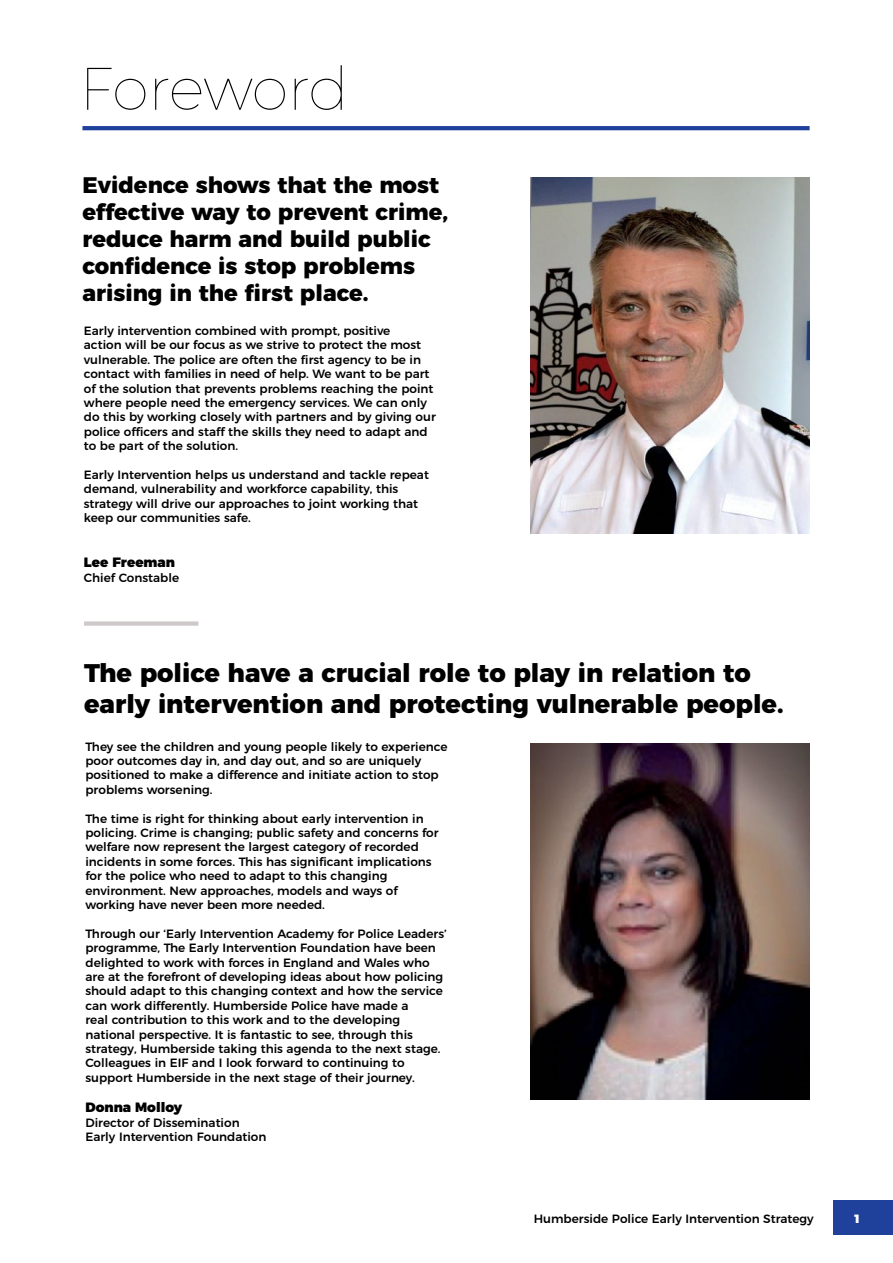
<style>
.page{position:relative;width:893px;height:1263px;background:#fff}
.page>*{position:absolute;margin:0;border:0;box-sizing:border-box;transform-origin:0 0}
.t1{font:100 60px "Montserrat";color:#000}
.t2{font:800 25.5px/30.6px "Montserrat";color:#000}
.t3{font:800 22.5px/27px "Montserrat";color:#000}
.t4{font:900 13.5px "Montserrat";color:#000}
.t5{font:500 12px/14.4px "Montserrat";color:#000}
.t6{font:900 12px "Montserrat";color:#fff}
</style>
<div class="page">
<hr style="left:82px;top:126px;width:728px;height:4px;background:#20419b">
<img style="left:530px;top:178px;width:280px;height:356px">
<img style="left:530px;top:743px;width:280px;height:356px">
<div style="left:833px;top:1201px;width:59px;height:34px;background:#20419b"></div>
<div style="left:84px;top:621px;width:114px;height:5px;background:#cec9c8"></div>
<h1 class="t1" style="left:79px;top:44px;width:271px">Foreword</h1>
<h3 class="t3" style="left:82px;top:170px;width:367px">Evidence shows that the most effective way to prevent crime, reduce harm and build public confidence is stop problems arising in the first place.</h3>
<p class="t5" style="left:84px;top:323px;width:353px">Early intervention combined with prompt, positive<br>action will be our focus as we strive to protect the most vulnerable. The police are often the first agency to be in contact with families in need of help. We want to be part of the solution that prevents problems reaching the point where people need the emergency services. We can only do this by working closely with partners and by giving our police officers and staff the skills they need to adapt and to be part of the solution.</p>
<p class="t5" style="left:84px;top:467px;width:347px">Early Intervention helps us understand and tackle repeat demand, vulnerability and workforce capability, this strategy will drive our approaches to joint working that keep our communities safe.</p>
<p class="t4" style="left:84px;top:551px;width:93px">Lee Freeman</p>
<p class="t5" style="left:84px;top:569px;width:97px">Chief Constable</p>
<h2 class="t2" style="left:84px;top:656px;width:701px">The police have a crucial role to play in relation to early intervention and protecting vulnerable people.</h2>
<p class="t5" style="left:85px;top:738px;width:363px">They see the children and young people likely to experience poor outcomes day in, and day out, and so are uniquely positioned to make a difference and initiate action to stop problems worsening.</p>
<p class="t5" style="left:85px;top:810px;width:355px">The time is right for thinking about early intervention in policing. Crime is changing; public safety and concerns for welfare now represent the largest category of recorded incidents in some forces. This has significant implications for the police who need to adapt to this changing environment. New approaches, models and ways of working have never been more needed.</p>
<p class="t5" style="left:85px;top:925px;width:363px">Through our ‘Early Intervention Academy for Police Leaders’ programme, The Early Intervention Foundation have been delighted to work with forces in England and Wales who are at the forefront of developing ideas about how policing should adapt to this changing context and how the service can work differently. Humberside Police have made a<br>real contribution to this work and to the developing national perspective. It is fantastic to see, through this strategy, Humberside taking this agenda to the next stage.<br>Colleagues in EIF and I look forward to continuing to support Humberside in the next stage of their journey.</p>
<p class="t4" style="left:85px;top:1096px;width:98px">Donna Molloy</p>
<p class="t5" style="left:85px;top:1114px;width:183px">Director of Dissemination<br>Early Intervention Foundation</p>
<p class="t5" style="left:534px;top:1210px;width:281px">Humberside Police Early Intervention Strategy</p>
<p class="t6" style="left:853px;top:1208px;width:9px">1</p>
</div>
